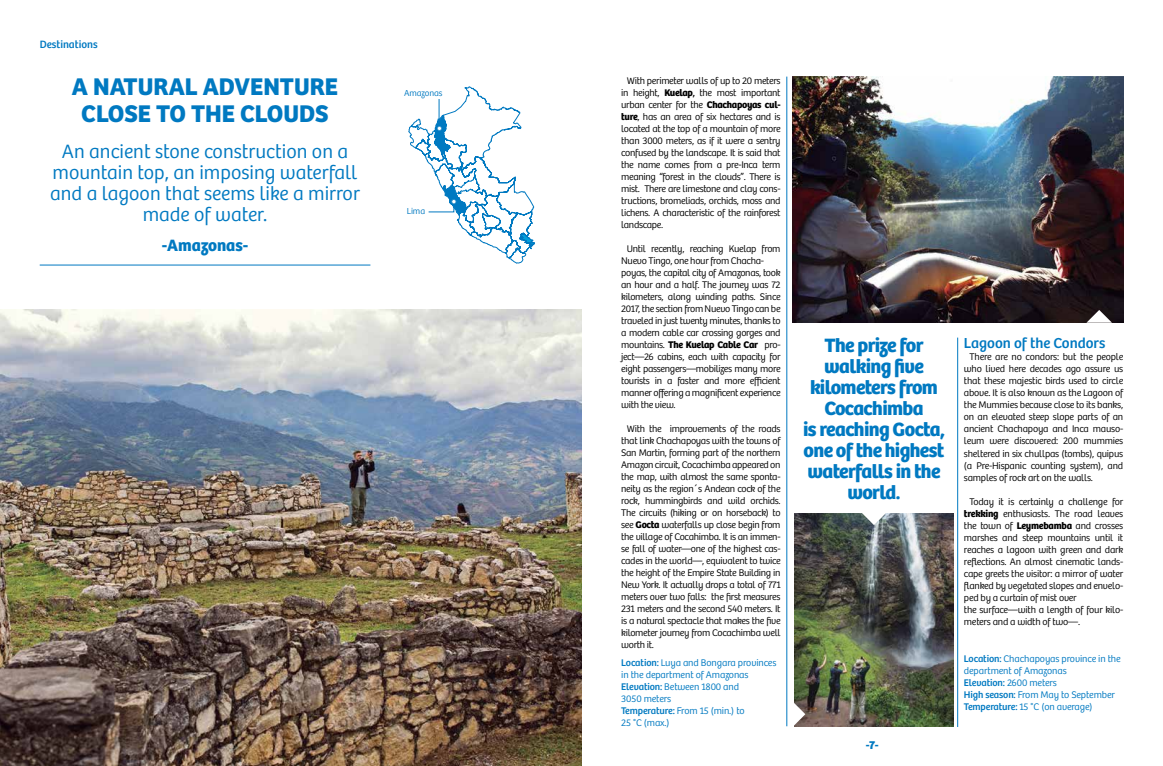
<style>
.page{position:relative;width:1163px;height:766px;background:#fff}
.page>*{position:absolute;margin:0;border:0;box-sizing:border-box;transform-origin:0 0}
.t1{font:700 25px/27px "Bree Peru";color:#0079c1;text-align:center}
.t2{font:300 20px/21px "Bree Peru";color:#0079c1;text-align:center}
.t3{font:700 20px/21px "Bree Peru";letter-spacing:-.03em;color:#0079c1;text-align:center}
.t4{font:700 17px "Bree Peru";color:#0079c1}
.t5{font:15px "Bree Peru";color:#0079c1}
.t6{font:700 12px "Bree";color:#0079c1}
.t7{font:11px "Bree Peru";color:#0079c1}
.t8{font:300 10px/12px "Bree Peru";letter-spacing:-.03em;color:#000;text-align:justify}
.t9{font:300 10px/12px "Bree Peru";letter-spacing:-.01em;color:#0079c1}
.t10{font:300 9px "Bree Peru";letter-spacing:-.01em;color:#0079c1}
.s1{font-weight:700}
.s2{font-weight:400}
</style>
<div class="page">
<img style="left:0;top:310px;width:581px;height:455px">
<img style="left:792px;top:77px;width:331px;height:245px">
<svg style="left:1086px;top:310px;width:25px;height:12px"></svg>
<hr style="left:786px;top:77px;width:1px;height:649px;background:#0079c1">
<hr style="left:40px;top:264px;width:330px;height:1px;background:#0079c1">
<img style="left:794px;top:513px;width:159px;height:213px">
<svg style="left:861px;top:513px;width:25px;height:12px"></svg>
<svg style="left:794px;top:701px;width:11px;height:25px"></svg>
<hr style="left:957px;top:337px;width:1px;height:389px;background:#0079c1">
<svg style="left:408px;top:86px;width:126px;height:178px"></svg>
<p class="t7" style="left:40px;top:38px;width:59px">Destinations</p>
<h1 class="t1" style="left:72px;top:74px;width:268px">A NATURAL ADVENTURE<br>CLOSE TO THE CLOUDS</h1>
<h2 class="t2" style="left:50px;top:141px;width:311px">An ancient stone construction on a mountain top, an imposing waterfall and a lagoon that seems like a mirror made of water.</h2>
<h3 class="t4" style="left:162px;top:235px;width:88px">-Amazonas-</h3>
<p class="t10" style="left:404px;top:88px;width:40px">Amazonas</p>
<p class="t10" style="left:406px;top:206px;width:20px">Lima</p>
<p class="t8" style="left:621px;top:75px;width:161px;text-indent:6px">With perimeter walls of up to 20 meters in height, <span class="s1">Kuelap</span><span class="s2">,</span> the most important urban center for the <span class="s1">Chachapoyas cul&shy;ture</span>, has an area of six hectares and is located at the top of a mountain of more than 3000 meters, as if it were a sentry confused by the landscape. It is said that the name comes from a pre-Inca term meaning “forest in the clouds”. There is mist. There are limestone and clay cons&shy;tructions, bromeliads, orchids, moss and lichens. A characteristic of the rainforest landscape.</p>
<p class="t8" style="left:621px;top:243px;width:161px;text-align:left;text-indent:6px">Until recently, reaching Kuelap from Nuevo Tingo, one hour from Chacha&shy;poyas, the capital city of Amazonas, took an hour and a half. The journey was 72 kilometers, along winding paths. Since 2017, the section from Nuevo Tingo can be traveled in just twenty minutes, thanks to a modern cable car crossing gorges and mountains. <span class="s1">The Kuelap Cable Car</span> pro&shy;ject—26 cabins, each with capacity for eight passengers—mobilizes many more tourists in a faster and more efficient manner offering a magnificent experience with the view.</p>
<p class="t8" style="left:621px;top:423px;width:161px;text-indent:6px">With the improvements of the roads that link Chachapoyas with the towns of San Martin, forming part of the northern Amazon circuit, Cocachimba appeared on the map, with almost the same sponta&shy;neity as the region´s Andean cock of the rock, hummingbirds and wild orchids.<br>The circuits (hiking or on horseback) to see <span class="s1">Gocta</span> waterfalls up close begin from the village of Cocahimba. It is an immen&shy;se fall of water—one of the highest cas&shy;cades in the world—, equivalent to twice the height of the Empire State Building in New York. It actually drops a total of 771 meters over two falls: the first measures 231 meters and the second 540 meters. It is a natural spectacle that makes the five kilometer journey from Cocachimba well worth it.</p>
<p class="t9" style="left:621px;top:656px;width:157px"><span class="s2">Location:</span> Luya and Bongara provinces in the department of Amazonas<br><span class="s2">Elevation:</span> Between 1800 and<br>3050 meters<br><span class="s2">Temperature:</span> From 15 (min.) to<br>25 °C (max.)</p>
<h2 class="t3" style="left:803px;top:336px;width:143px">The prize for walking five kilometers from<br>Cocachimba<br>is reaching Gocta, one of the highest waterfalls in the world.</h2>
<p class="t6" style="left:865px;top:737px;width:14px">-7-</p>
<h3 class="t5" style="left:963px;top:334px;width:143px">Lagoon of the Condors</h3>
<p class="t8" style="left:963px;top:351px;width:161px;text-indent:6px">There are no condors: but the people who lived here decades ago assure us that these majestic birds used to circle above. It is also known as the Lagoon of the Mummies because close to its banks, on an elevated steep slope parts of an ancient Chachapoya and Inca mauso&shy;leum were discovered: 200 mummies sheltered in six chullpas (tombs), quipus (a Pre-Hispanic counting system), and samples of rock art on the walls.</p>
<p class="t8" style="left:963px;top:495px;width:161px;text-align:left;text-indent:6px">Today it is certainly a challenge for <span class="s1">trekking</span> enthusiasts. The road leaves the town of <span class="s1">Leymebamba</span> and crosses marshes and steep mountains until it reaches a lagoon with green and dark reflections. An almost cinematic lands&shy;cape greets the visitor: a mirror of water flanked by vegetated slopes and envelo&shy;ped by a curtain of mist over<br>the surface—with a length of four kilo&shy;meters and a width of two—.</p>
<p class="t9" style="left:963px;top:653px;width:158px"><span class="s2">Location:</span> Chachapoyas province in the department of Amazonas<br><span class="s2">Elevation:</span> 2600 meters<br><span class="s2">High season:</span> From May to September<br><span class="s2">Temperature:</span> 15 °C (on average)</p>
</div>
